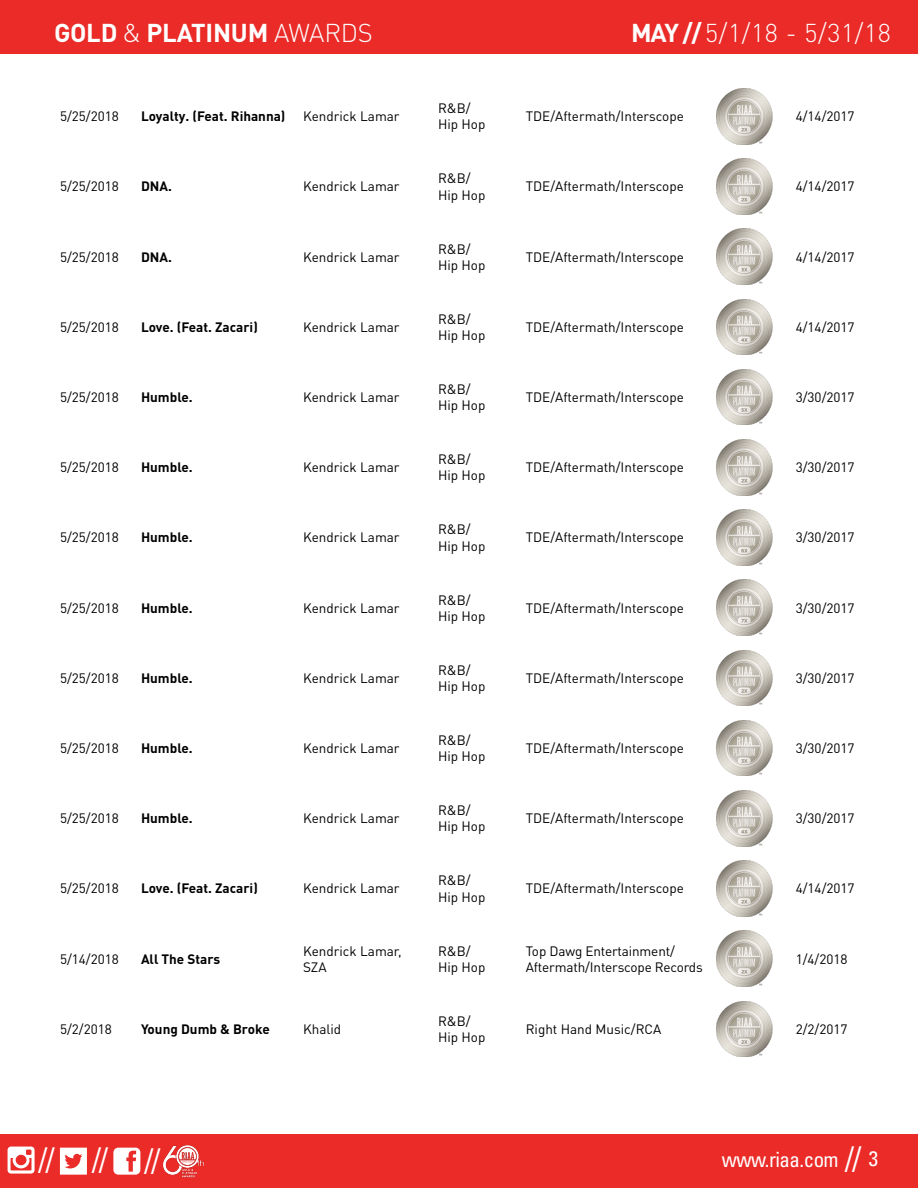
<style>
.page{position:relative;width:918px;height:1188px;background:#fff}
.page>*{position:absolute;margin:0;border:0;box-sizing:border-box;transform-origin:0 0}
.t1{font:condensed 31.5px "Univers LT Std";color:#fff}
.t2{font:700 25.5px "DINOT";letter-spacing:-.01em;color:#fff}
.t3{font:300 25.5px "DINOT";color:#fff}
.t4{font:condensed 21px "Univers LT Std";letter-spacing:-.025em;color:#fff}
.t5{font:13.5px/16.2px "DINOT";color:#000}
.t6{font:700 13.5px "DINOT";color:#000}
.s1{font-weight:300}
.s2{font-weight:700}
.s3{font-size:31.5px}
</style>
<div class="page">
<div style="left:0;top:1134px;width:918px;height:54px;background:#ea2b28"></div>
<div style="left:0;top:0;width:918px;height:54px;background:#ea2b28"></div>
<svg style="left:8px;top:1147px;width:27px;height:27px"></svg>
<svg style="left:60px;top:1148px;width:27px;height:27px"></svg>
<svg style="left:113px;top:1148px;width:27px;height:27px"></svg>
<img style="left:162px;top:1145px;width:42px;height:33px">
<img style="left:716px;top:88px;width:57px;height:56px">
<img style="left:716px;top:159px;width:57px;height:55px">
<img style="left:716px;top:229px;width:57px;height:55px">
<img style="left:716px;top:299px;width:57px;height:56px">
<img style="left:716px;top:369px;width:57px;height:56px">
<img style="left:716px;top:439px;width:57px;height:56px">
<img style="left:716px;top:510px;width:57px;height:55px">
<img style="left:716px;top:580px;width:57px;height:55px">
<img style="left:716px;top:650px;width:57px;height:56px">
<img style="left:716px;top:720px;width:57px;height:56px">
<img style="left:716px;top:790px;width:57px;height:56px">
<img style="left:716px;top:861px;width:57px;height:55px">
<img style="left:716px;top:931px;width:57px;height:55px">
<img style="left:716px;top:1001px;width:57px;height:56px">
<h2 class="t2" style="left:54px;top:15px;width:320px">GOLD <span class="s1">&amp;</span> PLATINUM <span class="s1">AWARDS</span></h2>
<h2 class="t3" style="left:631px;top:15px;width:261px"><span class="s2">MAY //</span>5/1/18 - 5/31/18</h2>
<p class="t5" style="left:60px;top:108px;width:60px">5/25/2018</p>
<p class="t6" style="left:141px;top:107px;width:146px">Loyalty. (Feat. Rihanna)</p>
<p class="t5" style="left:303px;top:108px;width:98px">Kendrick Lamar</p>
<p class="t5" style="left:438px;top:100px;width:49px">R&amp;B/<br>Hip Hop</p>
<p class="t5" style="left:526px;top:108px;width:160px">TDE/Aftermath/Interscope</p>
<p class="t5" style="left:796px;top:108px;width:60px">4/14/2017</p>
<p class="t5" style="left:60px;top:178px;width:60px">5/25/2018</p>
<p class="t6" style="left:141px;top:177px;width:32px">DNA.</p>
<p class="t5" style="left:303px;top:178px;width:98px">Kendrick Lamar</p>
<p class="t5" style="left:438px;top:170px;width:49px">R&amp;B/<br>Hip Hop</p>
<p class="t5" style="left:526px;top:178px;width:160px">TDE/Aftermath/Interscope</p>
<p class="t5" style="left:796px;top:178px;width:60px">4/14/2017</p>
<p class="t5" style="left:60px;top:248px;width:60px">5/25/2018</p>
<p class="t6" style="left:141px;top:248px;width:32px">DNA.</p>
<p class="t5" style="left:303px;top:248px;width:98px">Kendrick Lamar</p>
<p class="t5" style="left:438px;top:240px;width:49px">R&amp;B/<br>Hip Hop</p>
<p class="t5" style="left:526px;top:248px;width:160px">TDE/Aftermath/Interscope</p>
<p class="t5" style="left:796px;top:248px;width:60px">4/14/2017</p>
<p class="t5" style="left:60px;top:318px;width:60px">5/25/2018</p>
<p class="t6" style="left:141px;top:318px;width:118px">Love. (Feat. Zacari)</p>
<p class="t5" style="left:303px;top:318px;width:98px">Kendrick Lamar</p>
<p class="t5" style="left:438px;top:310px;width:49px">R&amp;B/<br>Hip Hop</p>
<p class="t5" style="left:526px;top:318px;width:160px">TDE/Aftermath/Interscope</p>
<p class="t5" style="left:796px;top:318px;width:60px">4/14/2017</p>
<p class="t5" style="left:60px;top:389px;width:60px">5/25/2018</p>
<p class="t6" style="left:141px;top:388px;width:53px">Humble.</p>
<p class="t5" style="left:303px;top:389px;width:98px">Kendrick Lamar</p>
<p class="t5" style="left:438px;top:380px;width:49px">R&amp;B/<br>Hip Hop</p>
<p class="t5" style="left:526px;top:389px;width:160px">TDE/Aftermath/Interscope</p>
<p class="t5" style="left:796px;top:389px;width:60px">3/30/2017</p>
<p class="t5" style="left:60px;top:459px;width:60px">5/25/2018</p>
<p class="t6" style="left:141px;top:458px;width:53px">Humble.</p>
<p class="t5" style="left:303px;top:459px;width:98px">Kendrick Lamar</p>
<p class="t5" style="left:438px;top:451px;width:49px">R&amp;B/<br>Hip Hop</p>
<p class="t5" style="left:526px;top:459px;width:160px">TDE/Aftermath/Interscope</p>
<p class="t5" style="left:796px;top:459px;width:60px">3/30/2017</p>
<p class="t5" style="left:60px;top:529px;width:60px">5/25/2018</p>
<p class="t6" style="left:141px;top:528px;width:53px">Humble.</p>
<p class="t5" style="left:303px;top:529px;width:98px">Kendrick Lamar</p>
<p class="t5" style="left:438px;top:521px;width:49px">R&amp;B/<br>Hip Hop</p>
<p class="t5" style="left:526px;top:529px;width:160px">TDE/Aftermath/Interscope</p>
<p class="t5" style="left:796px;top:529px;width:60px">3/30/2017</p>
<p class="t5" style="left:60px;top:599px;width:60px">5/25/2018</p>
<p class="t6" style="left:141px;top:599px;width:53px">Humble.</p>
<p class="t5" style="left:303px;top:599px;width:98px">Kendrick Lamar</p>
<p class="t5" style="left:438px;top:591px;width:49px">R&amp;B/<br>Hip Hop</p>
<p class="t5" style="left:526px;top:599px;width:160px">TDE/Aftermath/Interscope</p>
<p class="t5" style="left:796px;top:599px;width:60px">3/30/2017</p>
<p class="t5" style="left:60px;top:669px;width:60px">5/25/2018</p>
<p class="t6" style="left:141px;top:669px;width:53px">Humble.</p>
<p class="t5" style="left:303px;top:669px;width:98px">Kendrick Lamar</p>
<p class="t5" style="left:438px;top:661px;width:49px">R&amp;B/<br>Hip Hop</p>
<p class="t5" style="left:526px;top:669px;width:160px">TDE/Aftermath/Interscope</p>
<p class="t5" style="left:796px;top:669px;width:60px">3/30/2017</p>
<p class="t5" style="left:60px;top:740px;width:60px">5/25/2018</p>
<p class="t6" style="left:141px;top:739px;width:53px">Humble.</p>
<p class="t5" style="left:303px;top:740px;width:98px">Kendrick Lamar</p>
<p class="t5" style="left:438px;top:731px;width:49px">R&amp;B/<br>Hip Hop</p>
<p class="t5" style="left:526px;top:740px;width:160px">TDE/Aftermath/Interscope</p>
<p class="t5" style="left:796px;top:740px;width:60px">3/30/2017</p>
<p class="t5" style="left:60px;top:810px;width:60px">5/25/2018</p>
<p class="t6" style="left:141px;top:809px;width:53px">Humble.</p>
<p class="t5" style="left:303px;top:810px;width:98px">Kendrick Lamar</p>
<p class="t5" style="left:438px;top:802px;width:49px">R&amp;B/<br>Hip Hop</p>
<p class="t5" style="left:526px;top:810px;width:160px">TDE/Aftermath/Interscope</p>
<p class="t5" style="left:796px;top:810px;width:60px">3/30/2017</p>
<p class="t5" style="left:60px;top:880px;width:60px">5/25/2018</p>
<p class="t6" style="left:141px;top:879px;width:118px">Love. (Feat. Zacari)</p>
<p class="t5" style="left:303px;top:880px;width:98px">Kendrick Lamar</p>
<p class="t5" style="left:438px;top:872px;width:49px">R&amp;B/<br>Hip Hop</p>
<p class="t5" style="left:526px;top:880px;width:160px">TDE/Aftermath/Interscope</p>
<p class="t5" style="left:796px;top:880px;width:60px">4/14/2017</p>
<p class="t5" style="left:60px;top:950px;width:60px">5/14/2018</p>
<p class="t6" style="left:141px;top:950px;width:81px">All The Stars</p>
<p class="t5" style="left:303px;top:942px;width:100px">Kendrick Lamar,<br>SZA</p>
<p class="t5" style="left:438px;top:942px;width:49px">R&amp;B/<br>Hip Hop</p>
<p class="t5" style="left:526px;top:942px;width:178px">Top Dawg Entertainment/<br>Aftermath/Interscope Records</p>
<p class="t5" style="left:796px;top:950px;width:53px">1/4/2018</p>
<p class="t5" style="left:60px;top:1020px;width:53px">5/2/2018</p>
<p class="t6" style="left:141px;top:1020px;width:130px">Young Dumb &amp; Broke</p>
<p class="t5" style="left:303px;top:1020px;width:40px">Khalid</p>
<p class="t5" style="left:438px;top:1012px;width:49px">R&amp;B/<br>Hip Hop</p>
<p class="t5" style="left:526px;top:1020px;width:137px">Right Hand Music/RCA</p>
<p class="t5" style="left:796px;top:1020px;width:53px">2/2/2017</p>
<h1 class="t1" style="left:39px;top:1138px;width:123px">// // //</h1>
<h3 class="t4" style="left:722px;top:1146px;width:158px">www.riaa.com <span class="s3">//</span> 3</h3>
</div>
